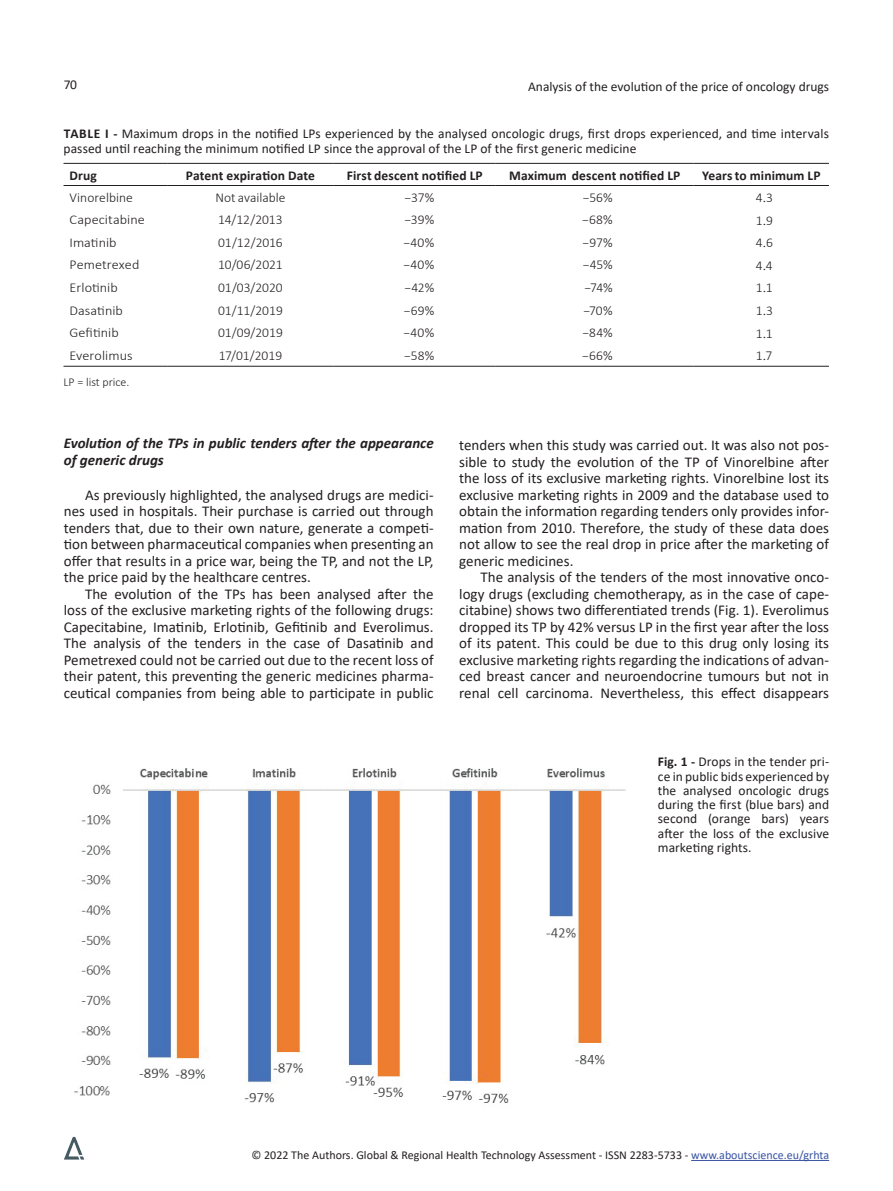
<style>
.page{position:relative;width:893px;height:1191px;background:#fff}
.page>*{position:absolute;margin:0;border:0;box-sizing:border-box;transform-origin:0 0}
.t1{font:15px/16.5px "Calibri";color:#231f20;text-align:justify}
.t2{font:italic 700 15px/16.5px "Calibri";color:#231f20}
.t3{font:13.5px/14.2px "Calibri";letter-spacing:.005em;color:#231f20}
.t4{font:300 13.5px "Calibri";letter-spacing:.005em;color:#231f20}
.t5{font:700 13.5px "Calibri";letter-spacing:.01em;color:#231f20}
.t6{font:300 13.5px "Calibri";letter-spacing:.005em;color:#231f20;scale:1.05 1}
.t7{font:12px "Calibri";color:#231f20}
.t8{font:300 12px "Calibri";color:#231f20}
.s1{font-weight:700}
.s2{font-family:"Times New Roman";font-weight:400}
.s3{color:#3853a3}
</style>
<div class="page">
<hr style="left:691px;top:1160px;width:138px;height:1px;background:#3853a3">
<img style="left:64px;top:1136px;width:21px;height:24px">
<hr style="left:64px;top:163px;width:103px;height:1px;background:#231f20">
<hr style="left:167px;top:163px;width:167px;height:1px;background:#231f20">
<hr style="left:334px;top:163px;width:162px;height:1px;background:#231f20">
<hr style="left:496px;top:163px;width:198px;height:1px;background:#231f20">
<hr style="left:694px;top:163px;width:135px;height:1px;background:#231f20">
<hr style="left:64px;top:185px;width:103px;height:1px;background:#231f20">
<hr style="left:167px;top:185px;width:167px;height:1px;background:#231f20">
<hr style="left:334px;top:185px;width:162px;height:1px;background:#231f20">
<hr style="left:496px;top:185px;width:198px;height:1px;background:#231f20">
<hr style="left:694px;top:185px;width:135px;height:1px;background:#231f20">
<hr style="left:64px;top:366px;width:103px;height:1px;background:#231f20">
<hr style="left:167px;top:366px;width:167px;height:1px;background:#231f20">
<hr style="left:334px;top:366px;width:162px;height:1px;background:#231f20">
<hr style="left:496px;top:366px;width:198px;height:1px;background:#231f20">
<hr style="left:694px;top:366px;width:135px;height:1px;background:#231f20">
<img style="left:74px;top:768px;width:552px;height:335px">
<p class="t3" style="left:64px;top:77px;width:15px">70</p>
<p class="t3" style="left:528px;top:79px;width:303px">Analysis of the evolution of the price of oncology drugs</p>
<p class="t3" style="left:64px;top:125px;width:767px;line-height:15px"><span class="s1">TABLE I -</span> Maximum drops in the notified LPs experienced by the analysed oncologic drugs, first drops experienced, and time intervals passed until reaching the minimum notified LP since the approval of the LP of the first generic medicine</p>
<p class="t5" style="left:70px;top:165px;width:29px">Drug</p>
<p class="t5" style="left:186px;top:165px;width:131px">Patent expiration Date</p>
<p class="t5" style="left:347px;top:165px;width:137px">First descent notified LP</p>
<p class="t5" style="left:509px;top:165px;width:173px">Maximum descent notified LP</p>
<p class="t5" style="left:702px;top:165px;width:120px">Years to minimum LP</p>
<p class="t4" style="left:70px;top:189px;width:65px">Vinorelbine</p>
<p class="t4" style="left:215px;top:189px;width:72px">Not available</p>
<p class="t4" style="left:405px;top:189px;width:31px">−37%</p>
<p class="t4" style="left:583px;top:189px;width:31px">−56%</p>
<p class="t4" style="left:756px;top:189px;width:19px">4<span class="s2">.</span>3</p>
<p class="t6" style="left:70px;top:211px;width:73px">Capecitabine</p>
<p class="t4" style="left:218px;top:211px;width:66px">14/12/2013</p>
<p class="t4" style="left:404px;top:211px;width:31px">−39%</p>
<p class="t4" style="left:582px;top:211px;width:32px">−68%</p>
<p class="t4" style="left:756px;top:212px;width:19px">1<span class="s2">.</span>9</p>
<p class="t6" style="left:70px;top:234px;width:46px">Imatinib</p>
<p class="t4" style="left:218px;top:234px;width:66px">01/12/2016</p>
<p class="t4" style="left:403px;top:234px;width:32px">−40%</p>
<p class="t4" style="left:583px;top:234px;width:32px">−97%</p>
<p class="t4" style="left:756px;top:234px;width:18px">4<span class="s2">.</span>6</p>
<p class="t6" style="left:70px;top:256px;width:68px">Pemetrexed</p>
<p class="t4" style="left:218px;top:256px;width:66px">10/06/2021</p>
<p class="t4" style="left:403px;top:256px;width:32px">−40%</p>
<p class="t4" style="left:583px;top:256px;width:31px">−45%</p>
<p class="t4" style="left:756px;top:257px;width:18px">4<span class="s2">.</span>4</p>
<p class="t6" style="left:70px;top:279px;width:48px">Erlotinib</p>
<p class="t4" style="left:218px;top:279px;width:66px">01/03/2020</p>
<p class="t4" style="left:404px;top:279px;width:31px">−42%</p>
<p class="t4" style="left:584px;top:279px;width:30px">−74%</p>
<p class="t4" style="left:756px;top:280px;width:18px">1<span class="s2">.</span>1</p>
<p class="t6" style="left:70px;top:302px;width:52px">Dasatinib</p>
<p class="t4" style="left:218px;top:302px;width:66px">01/11/2019</p>
<p class="t4" style="left:404px;top:302px;width:32px">−69%</p>
<p class="t4" style="left:583px;top:302px;width:31px">−70%</p>
<p class="t4" style="left:756px;top:302px;width:19px">1<span class="s2">.</span>3</p>
<p class="t6" style="left:70px;top:324px;width:48px">Gefitinib</p>
<p class="t4" style="left:218px;top:324px;width:66px">01/09/2019</p>
<p class="t4" style="left:403px;top:324px;width:32px">−40%</p>
<p class="t4" style="left:582px;top:324px;width:32px">−84%</p>
<p class="t4" style="left:756px;top:325px;width:18px">1<span class="s2">.</span>1</p>
<p class="t6" style="left:70px;top:347px;width:62px">Everolimus</p>
<p class="t4" style="left:219px;top:347px;width:65px">17/01/2019</p>
<p class="t4" style="left:404px;top:347px;width:32px">−58%</p>
<p class="t4" style="left:582px;top:347px;width:32px">−66%</p>
<p class="t4" style="left:756px;top:347px;width:18px">1<span class="s2">.</span>7</p>
<p class="t8" style="left:64px;top:375px;width:67px">LP = list price.</p>
<p class="t2" style="left:64px;top:434px;width:371px">Evolution of the TPs in public tenders after the appearance of generic drugs</p>
<p class="t1" style="left:64px;top:486px;width:371px;text-indent:21px">As previously highlighted, the analysed drugs are medici&shy;nes used in hospitals. Their purchase is carried out through tenders that, due to their own nature, generate a competi&shy;tion between pharmaceutical companies when presenting an offer that results in a price war, being the TP, and not the LP, the price paid by the healthcare centres.</p>
<p class="t1" style="left:64px;top:585px;width:371px;text-indent:21px">The evolution of the TPs has been analysed after the loss of the exclusive marketing rights of the following drugs:<br>Capecitabine, Imatinib, Erlotinib, Gefitinib and Everolimus.<br>The analysis of the tenders in the case of Dasatinib and Pemetrexed could not be carried out due to the recent loss of their patent, this preventing the generic medicines pharma&shy;ceutical companies from being able to participate in public</p>
<p class="t1" style="left:459px;top:436px;width:371px">tenders when this study was carried out. It was also not pos&shy;sible to study the evolution of the TP of Vinorelbine after the loss of its exclusive marketing rights. Vinorelbine lost its exclusive marketing rights in 2009 and the database used to obtain the information regarding tenders only provides infor&shy;mation from 2010. Therefore, the study of these data does not allow to see the real drop in price after the marketing of generic medicines.</p>
<p class="t1" style="left:459px;top:568px;width:371px;text-indent:21px">The analysis of the tenders of the most innovative onco&shy;logy drugs (excluding chemotherapy, as in the case of cape&shy;citabine) shows two differentiated trends (Fig. 1). Everolimus dropped its TP by 42% versus LP in the first year after the loss of its patent. This could be due to this drug only losing its exclusive marketing rights regarding the indications of advan&shy;ced breast cancer and neuroendocrine tumours but not in renal cell carcinoma. Nevertheless, this effect disappears</p>
<p class="t3" style="left:658px;top:754px;width:173px;text-align:justify"><span class="s1">Fig. 1 -</span> Drops in the tender pri&shy;ce in public bids experienced by the analysed oncologic drugs during the first (blue bars) and second (orange bars) years after the loss of the exclusive marketing rights.</p>
<p class="t7" style="left:251px;top:1146px;width:579px">© 2022 The Authors. Global &amp; Regional Health Technology Assessment - ISSN 2283-5733 - <span class="s3">www.aboutscience.eu/grhta</span></p>
</div>
